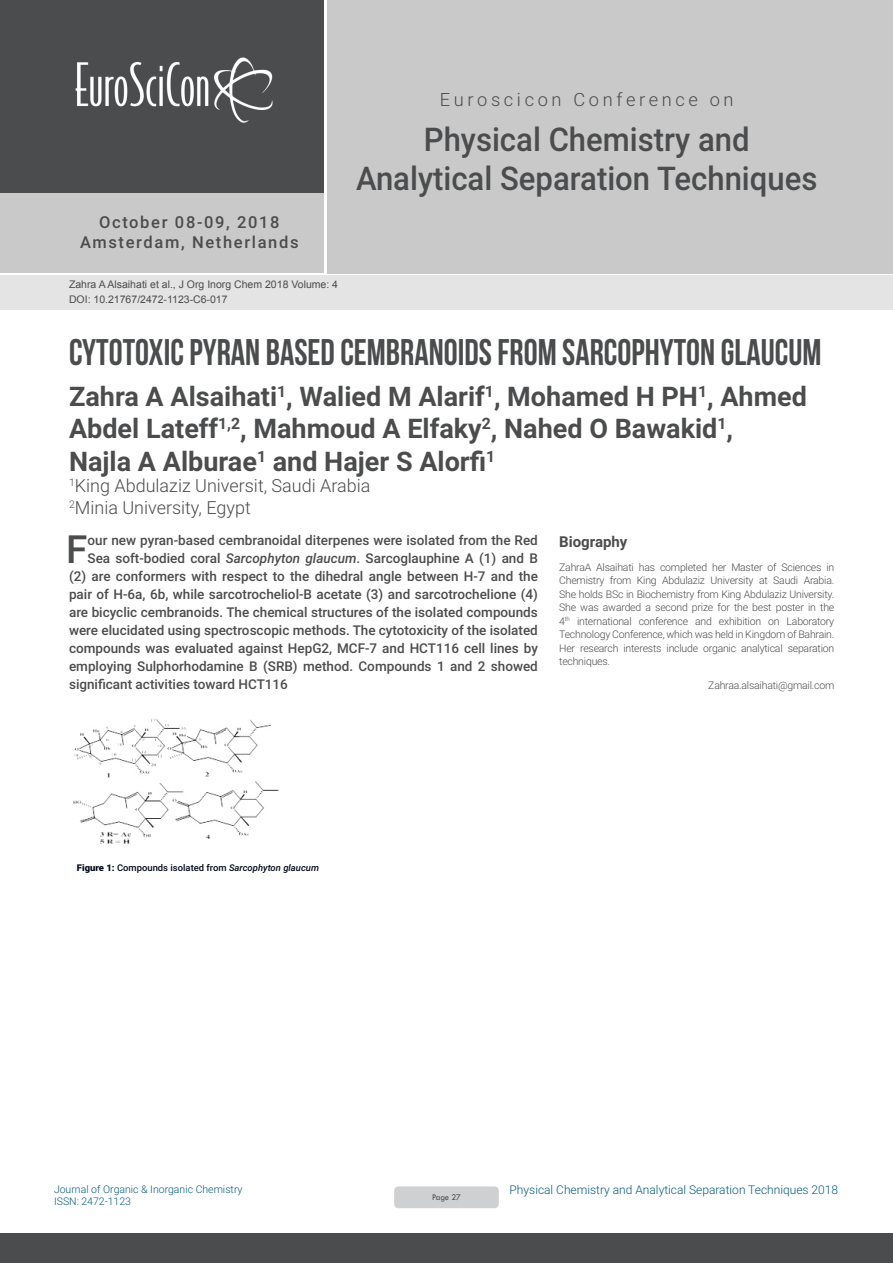
<style>
.page{position:relative;width:893px;height:1263px;background:#fff}
.page>*{position:absolute;margin:0;border:0;box-sizing:border-box;transform-origin:0 0}
.Abstract{font:500 38.85px "Roboto";color:#4b4c4d}
.t1{font:37.05px "Bebas Neue";color:#4b4c4d;scale:.95 1}
.t2{font:500 32.7px/39.2px "Roboto";color:#4b4c4d;text-align:center;scale:.95 1}
.t3{font:700 27px/32.4px "Roboto";color:#4b4c4d}
.t4{font:300 18.3px "Roboto";letter-spacing:.2em;color:#4b4c4d}
.t5{font:300 18px "Roboto";color:#4b4c4d}
.t6{font:500 16.5px/19.8px "Roboto";letter-spacing:.1em;color:#4b4c4d;text-align:center}
.Bio_Heading{font:700 15px "Roboto";color:#4b4c4d}
.Abstract-2{font:500 13.5px "Roboto";color:#4b4c4d}
.t7{font:300 12px "Roboto";color:#045b81}
.Biography{font:300 10.5px/13.5px "Roboto";letter-spacing:-.02em;color:#4b4c4d;text-align:justify}
.t8{font:10.5px "Arial";color:#4b4c4d}
.t9{font:300 10.5px/12.6px "Roboto";color:#045b81}
.Paragraph_Style_1{font:500 9.3px "Roboto";color:#000a19}
.t10{font:9px "Tw Cen";letter-spacing:-.02em;color:#4b4c4d;scale:.95 1}
.s1{font-style:italic}
.s2{font-weight:900}
</style>
<div class="page">
<div style="left:0;top:0;width:323px;height:193px;background:#4b4c4d"></div>
<div style="left:1px;top:193px;width:323px;height:80px;background:#c9c9c9"></div>
<div style="left:327px;top:0;width:566px;height:273px;background:#c9c9c9"></div>
<img style="left:75px;top:57px;width:198px;height:66px">
<div style="left:0;top:1233px;width:893px;height:30px;background:#4b4c4d"></div>
<div style="left:1px;top:275px;width:892px;height:35px;background:#e4e4e4"></div>
<div style="left:394px;top:1186px;width:105px;height:22px;background:#cfd0d2;border-radius:4px"></div>
<img style="left:73px;top:719px;width:206px;height:125px">
<p class="t6" style="left:80px;top:211px;width:220px">October 08-09, 2018<br>Amsterdam, Netherlands</p>
<p class="t8" style="left:69px;top:278px;width:271px">Zahra A Alsaihati et al., J Org Inorg Chem 2018 Volume: 4</p>
<p class="t8" style="left:69px;top:292px;width:160px">DOI: 10.21767/2472-1123-C6-017</p>
<h3 class="t4" style="left:440px;top:87px;width:295px">Euroscicon Conference on</h3>
<h3 class="t2" style="left:356px;top:119px;width:487px">Physical Chemistry and<br>Analytical Separation Techniques</h3>
<p class="t1" style="left:69px;top:331px;width:793px">CYTOTOXIC PYRAN BASED CEMBRANOIDS FROM SARCOPHYTON GLAUCUM</p>
<p class="t3" style="left:69px;top:379px;width:739px">Zahra A Alsaihati<sup>1</sup>, Walied M Alarif<sup>1</sup>, Mohamed H PH<sup>1</sup>, Ahmed<br>Abdel Lateff<sup>1,2</sup>, Mahmoud A Elfaky<sup>2</sup>, Nahed O Bawakid<sup>1</sup>,</p>
<p class="t3" style="left:69px;top:444px;width:428px">Najla A Alburae<sup>1</sup> and Hajer S Alorfi<sup>1</sup></p>
<p class="t5" style="left:69px;top:473px;width:303px"><sup>1</sup>King Abdulaziz Universit, Saudi Arabia</p>
<p class="t5" style="left:69px;top:495px;width:183px"><sup>2</sup>Minia University, Egypt</p>
<p class="Abstract" style="left:66px;top:522px;width:23px">F</p>
<p class="Abstract-2" style="left:88px;top:531px;width:452px">our new pyran-based cembranoidal diterpenes were isolated from the Red</p>
<p class="Abstract-2" style="left:88px;top:549px;width:452px">Sea soft-bodied coral <span class="s1">Sarcophyton glaucum</span>. Sarcoglauphine A (1) and B</p>
<p class="Abstract-2" style="left:69px;top:567px;width:470px">(2) are conformers with respect to the dihedral angle between H-7 and the</p>
<p class="Abstract-2" style="left:69px;top:585px;width:470px">pair of H-6a, 6b, while sarcotrocheliol-B acetate (3) and sarcotrochelione (4)</p>
<p class="Abstract-2" style="left:69px;top:603px;width:470px">are bicyclic cembranoids. The chemical structures of the isolated compounds</p>
<p class="Abstract-2" style="left:69px;top:621px;width:470px">were elucidated using spectroscopic methods. The cytotoxicity of the isolated</p>
<p class="Abstract-2" style="left:69px;top:639px;width:470px">compounds was evaluated against HepG2, MCF-7 and HCT116 cell lines by</p>
<p class="Abstract-2" style="left:69px;top:657px;width:470px">employing Sulphorhodamine B (SRB) method. Compounds 1 and 2 showed</p>
<p class="Abstract-2" style="left:69px;top:675px;width:220px">significant activities toward HCT116</p>
<p class="Bio_Heading" style="left:559px;top:531px;width:70px">Biography</p>
<p class="Biography" style="left:559px;top:560px;width:277px">ZahraA Alsaihati has completed her Master of Sciences in Chemistry from King Abdulaziz University at Saudi Arabia.<br>She holds BSc in Biochemistry from King Abdulaziz University.<br>She was awarded a second prize for the best poster in the 4<sup>th</sup> international conference and exhibition on Laboratory Technology Conference, which was held in Kingdom of Bahrain.<br>Her research interests include organic analytical separation techniques.</p>
<p class="Biography" style="left:708px;top:678px;width:128px">Zahraa.alsaihati@gmail.com</p>
<p class="Paragraph_Style_1" style="left:77px;top:861px;width:244px"><span class="s2">Figure 1:</span> Compounds isolated from <span class="s1">Sarcophyton glaucum</span></p>
<p class="t9" style="left:54px;top:1182px;width:190px">Journal of Organic &amp; Inorganic Chemistry<br>ISSN: 2472-1123</p>
<p class="t7" style="left:510px;top:1181px;width:330px">Physical Chemistry and Analytical Separation Techniques 2018</p>
<p class="t10" style="left:432px;top:1192px;width:32px">Page 27</p>
</div>
